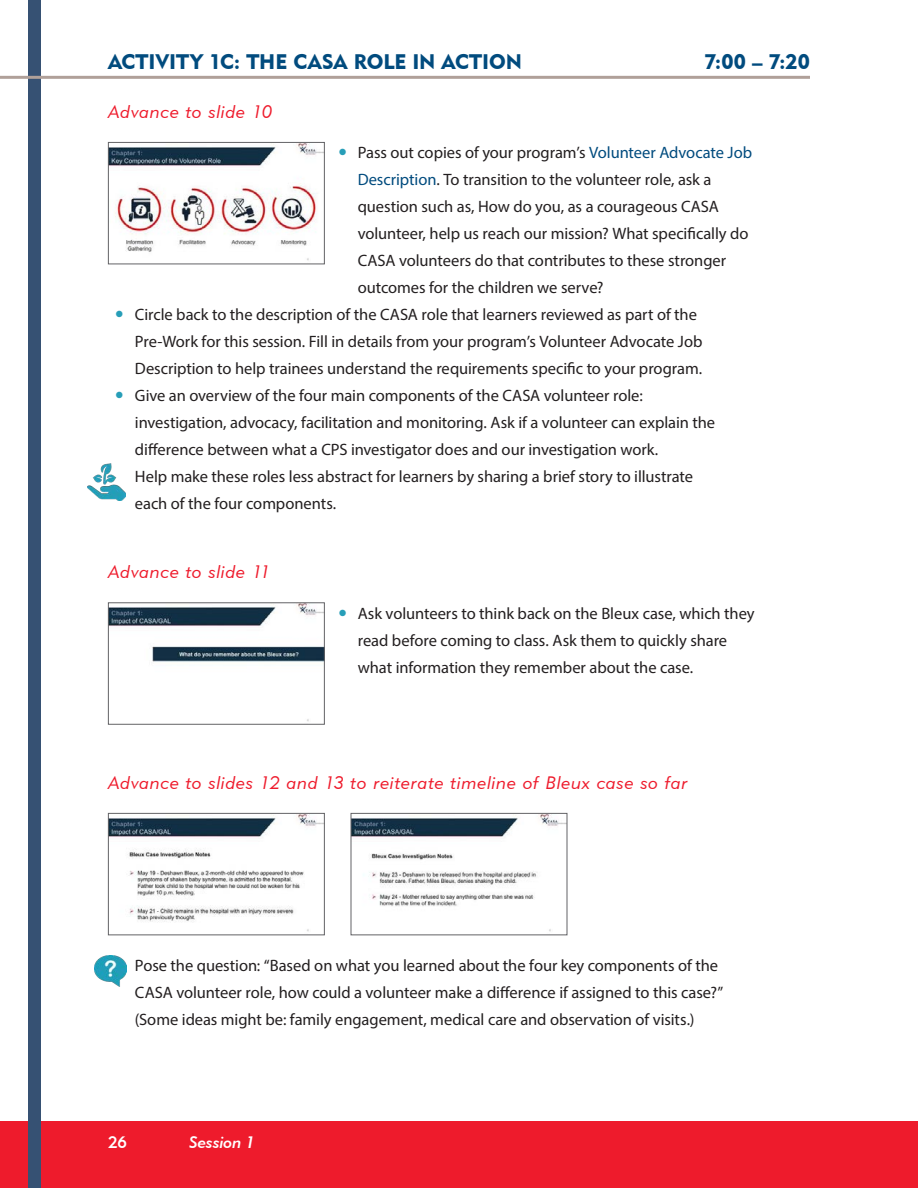
<style>
.page{position:relative;width:918px;height:1188px;background:#fff}
.page>*{position:absolute;margin:0;border:0;box-sizing:border-box;transform-origin:0 0}
.Left_Activity{font:21px "Geometric 415 BT Black A";letter-spacing:-.005em;color:#014b7e}
.H2_Slim{font:18px "Geometric 415 BT Lite Italic A";letter-spacing:.045em;color:#ee1b2c}
.t1{font:16.5px/27px "Myriad Pro";letter-spacing:-.005em;color:#231f20}
.t2{font:16.5px "Geometric 415 BT Medium Italic A";color:#fff}
.t3{font:16.5px "Geometric 415 BT Medium A";color:#fff}
.s1{color:#014b7e}
</style>
<div class="page">
<div style="left:0;top:1121px;width:918px;height:67px;background:#ee1b2c"></div>
<div style="left:28px;top:0;width:13px;height:1188px;background:#365173"></div>
<hr style="left:0;top:76px;width:810px;height:3px;background:#b0a099">
<img style="left:110px;top:144px;width:213px;height:117px">
<div style="left:108px;top:142px;width:217px;height:122px;border:1px solid #636366"></div>
<img style="left:110px;top:604px;width:213px;height:118px">
<div style="left:108px;top:602px;width:217px;height:123px;border:1px solid #636366"></div>
<img style="left:110px;top:815px;width:213px;height:117px">
<div style="left:108px;top:813px;width:217px;height:122px;border:1px solid #636366"></div>
<img style="left:353px;top:815px;width:212px;height:117px">
<div style="left:351px;top:813px;width:216px;height:122px;border:1px solid #636366"></div>
<img style="left:88px;top:464px;width:38px;height:37px">
<img style="left:95px;top:955px;width:32px;height:32px">
<svg style="left:116px;top:962px;width:7px;height:6px"></svg>
<p class="Left_Activity" style="left:108px;top:49px;width:416px">ACTIVITY 1C: THE CASA ROLE IN ACTION</p>
<p class="Left_Activity" style="left:704px;top:49px;width:107px">7:00 – 7:20</p>
<p class="H2_Slim" style="left:108px;top:100px;width:166px">Advance to slide 10</p>
<p class="t1" style="left:358px;top:139px;width:396px">Pass out copies of your program’s <span class="s1">Volunteer Advocate Job Description</span>. To transition to the volunteer role, ask a question such as, How do you, as a courageous CASA volunteer, help us reach our mission? What specifically do CASA volunteers do that contributes to these stronger outcomes for the children we serve?</p>
<p class="t1" style="left:135px;top:301px;width:569px">Circle back to the description of the CASA role that learners reviewed as part of the<br>Pre-Work for this session. Fill in details from your program’s Volunteer Advocate Job<br>Description to help trainees understand the requirements specific to your program.</p>
<p class="t1" style="left:135px;top:382px;width:582px">Give an overview of the four main components of the CASA volunteer role: investigation, advocacy, facilitation and monitoring. Ask if a volunteer can explain the difference between what a CPS investigator does and our investigation work.<br>Help make these roles less abstract for learners by sharing a brief story to illustrate each of the four components.</p>
<p class="H2_Slim" style="left:108px;top:561px;width:164px">Advance to slide 11</p>
<p class="t1" style="left:358px;top:599px;width:398px">Ask volunteers to think back on the Bleux case, which they read before coming to class. Ask them to quickly share what information they remember about the case.</p>
<p class="H2_Slim" style="left:108px;top:771px;width:581px">Advance to slides 12 and 13 to reiterate timeline of Bleux case so far</p>
<p class="t1" style="left:135px;top:952px;width:590px">Pose the question: “Based on what you learned about the four key components of the<br>CASA volunteer role, how could a volunteer make a difference if assigned to this case?” (Some ideas might be: family engagement, medical care and observation of visits.)</p>
<p class="t3" style="left:108px;top:1132px;width:20px">26</p>
<p class="t2" style="left:189px;top:1132px;width:68px">Session 1</p>
</div>
